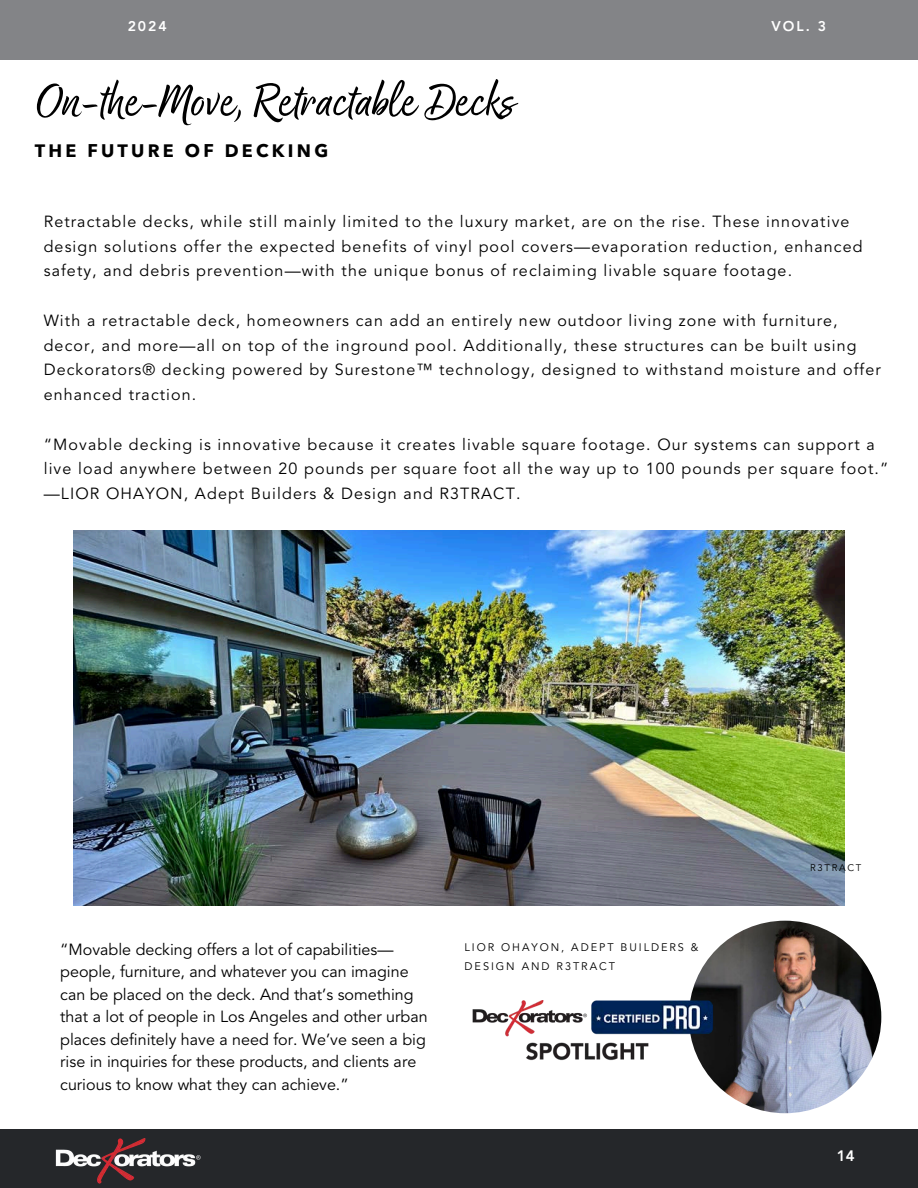
<style>
.page{position:relative;width:918px;height:1188px;background:#fff}
.page>*{position:absolute;margin:0;border:0;box-sizing:border-box;transform-origin:0 0}
.t1{font:52.35px "Good Karma Smooth";color:#000}
.t2{font:700 18px "Avenir Next Arabic";letter-spacing:.18em;color:#000}
.t3{font:16.05px/24.8px "Avenir LT Std";letter-spacing:.07em;color:#000}
.t4{font:16.05px/22.5px "Avenir LT Std";color:#000}
.t5{font:800 15px "Avenir LT Std";color:#fff}
.t6{font:800 13.95px "Avenir LT Std";letter-spacing:.14em;color:#fff}
.t7{font:10.95px/19px "Avenir LT Std";letter-spacing:.18em;color:#000}
.t8{font:9.6px "Avenir LT Std";letter-spacing:.18em;color:#000}
</style>
<div class="page">
<div style="left:0;top:0;width:918px;height:60px;background:#838487"></div>
<div style="left:0;top:1129px;width:918px;height:59px;background:#25272a"></div>
<img style="left:55px;top:1138px;width:146px;height:46px">
<img style="left:689px;top:921px;width:192px;height:192px;border-radius:50%">
<img style="left:472px;top:1001px;width:246px;height:59px">
<img style="left:74px;top:530px;width:770px;height:375px">
<h3 class="t6" style="left:128px;top:21px;width:41px">2024</h3>
<h3 class="t6" style="left:772px;top:21px;width:56px">VOL. 3</h3>
<p class="t1" style="left:35px;top:84px;width:481px">On-the-Move, Retractable Decks</p>
<p class="t2" style="left:35px;top:141px;width:295px">THE FUTURE OF DECKING</p>
<p class="t3" style="left:44px;top:210px;width:820px">Retractable decks, while still mainly limited to the luxury market, are on the rise. These innovative design solutions offer the expected benefits of vinyl pool covers—evaporation reduction, enhanced safety, and debris prevention—with the unique bonus of reclaiming livable square footage.</p>
<p class="t3" style="left:44px;top:309px;width:839px">With a retractable deck, homeowners can add an entirely new outdoor living zone with furniture, decor, and more—all on top of the inground pool. Additionally, these structures can be built using Deckorators® decking powered by Surestone™ technology, designed to withstand moisture and offer enhanced traction.</p>
<h3 class="t3" style="left:44px;top:433px;width:846px">“Movable decking is innovative because it creates livable square footage. Our systems can support a live load anywhere between 20 pounds per square foot all the way up to 100 pounds per square foot.” —LIOR OHAYON, Adept Builders &amp; Design and R3TRACT.</h3>
<h5 class="t4" style="left:60px;top:940px;width:369px">“Movable decking offers a lot of capabilities— people, furniture, and whatever you can imagine can be placed on the deck. And that’s something that a lot of people in Los Angeles and other urban places definitely have a need for. We’ve seen a big rise in inquiries for these products, and clients are curious to know what they can achieve.”</h5>
<p class="t7" style="left:465px;top:938px;width:236px">LIOR OHAYON, ADEPT BUILDERS &amp;<br>DESIGN AND R3TRACT</p>
<h2 class="t8" style="left:810px;top:863px;width:53px">R3TRACT</h2>
<h3 class="t5" style="left:837px;top:1150px;width:19px">14</h3>
</div>
